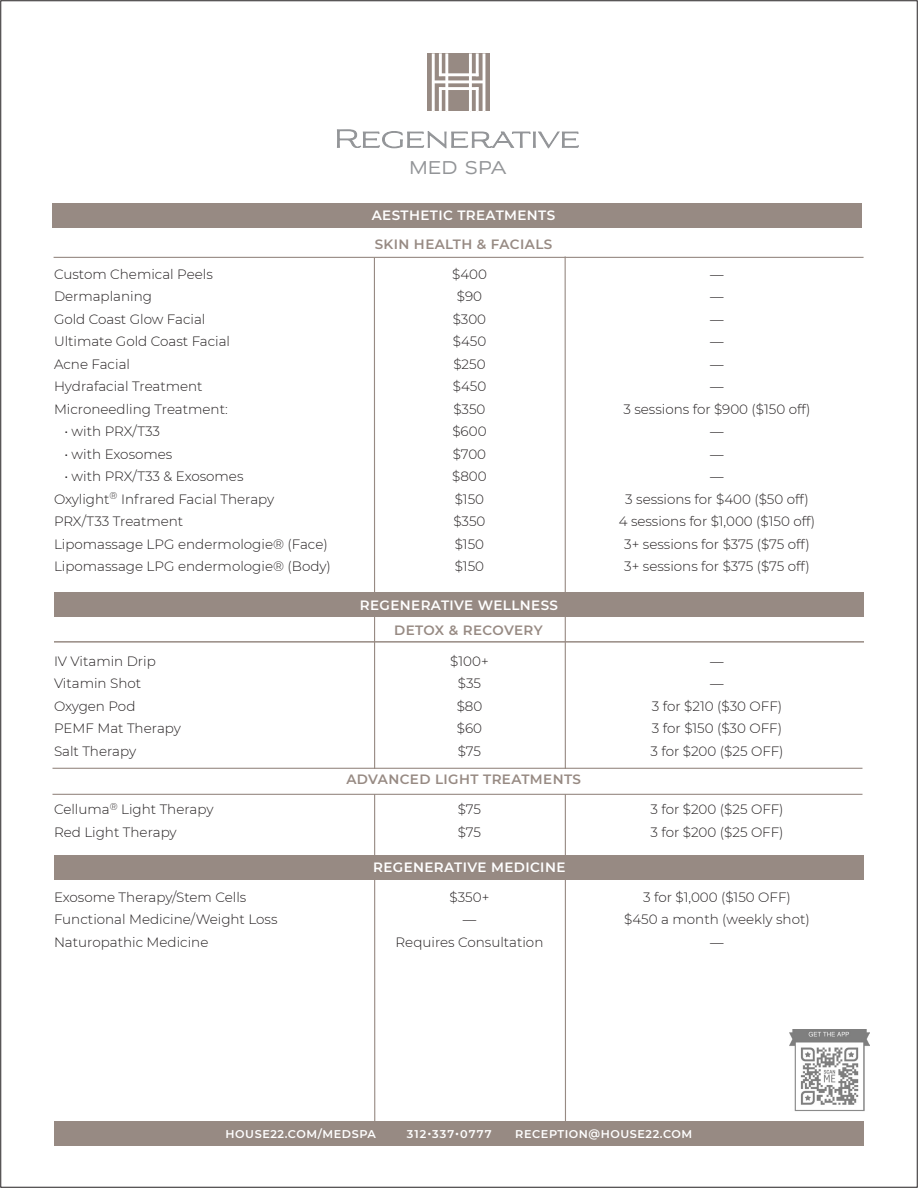
<style>
.page{position:relative;width:918px;height:1188px;background:#fff}
.page>*{position:absolute;margin:0;border:0;box-sizing:border-box;transform-origin:0 0}
.t1{font:18px "Biondi Sans Bk";letter-spacing:.06em;color:#939598}
.t2{font:300 13.5px "Montserrat";color:#231f20}
.t3{font:600 13.5px "Montserrat";letter-spacing:.03em;color:#fff}
.t4{font:600 13.5px "Montserrat";letter-spacing:.03em;color:#978a83}
.t5{font:600 11.25px "Montserrat";letter-spacing:.05em;color:#fff}
.t6{font:600 11.25px "Montserrat";letter-spacing:.1em;color:#fff}
</style>
<div class="page">
<hr style="left:565px;top:257px;width:1px;height:864px;background:#978a83">
<hr style="left:374px;top:258px;width:1px;height:863px;background:#978a83">
<div style="left:52px;top:769px;width:810px;height:24px;background:#fff"></div>
<hr style="left:54px;top:257px;width:810px;height:1px;background:#978a83">
<div style="left:54px;top:855px;width:810px;height:25px;background:#978a83"></div>
<div style="left:54px;top:1121px;width:810px;height:25px;background:#978a83"></div>
<div style="left:54px;top:592px;width:810px;height:25px;background:#978a83"></div>
<hr style="left:54px;top:641px;width:810px;height:2px;background:#978a83">
<hr style="left:52px;top:794px;width:810px;height:1px;background:#978a83">
<hr style="left:52px;top:768px;width:810px;height:1px;background:#978a83">
<div style="left:52px;top:203px;width:810px;height:25px;background:#978a83"></div>
<img style="left:790px;top:1030px;width:80px;height:81px">
<svg style="left:337px;top:129px;width:242px;height:19px"></svg>
<svg style="left:427px;top:54px;width:63px;height:57px;background:#9c8f88"></svg>
<hr style="left:432px;top:53px;width:3px;height:58px;background:#fff">
<hr style="left:445px;top:53px;width:3px;height:58px;background:#fff">
<hr style="left:469px;top:53px;width:3px;height:58px;background:#fff">
<hr style="left:483px;top:53px;width:2px;height:58px;background:#fff">
<hr style="left:433px;top:80px;width:52px;height:3px;background:#fff">
<hr style="left:476px;top:53px;width:3px;height:23px;background:#fff">
<hr style="left:439px;top:53px;width:3px;height:23px;background:#fff">
<hr style="left:439px;top:73px;width:40px;height:3px;background:#fff">
<hr style="left:476px;top:87px;width:3px;height:24px;background:#fff">
<hr style="left:439px;top:87px;width:3px;height:24px;background:#fff">
<hr style="left:439px;top:87px;width:40px;height:3px;background:#fff">
<p class="t1" style="left:410px;top:157px;width:98px">MED SPA</p>
<p class="t3" style="left:372px;top:206px;width:185px">AESTHETIC TREATMENTS</p>
<p class="t4" style="left:375px;top:234px;width:179px">SKIN HEALTH &amp; FACIALS</p>
<p class="t2" style="left:54px;top:265px;width:160px">Custom Chemical Peels</p>
<p class="t2" style="left:452px;top:265px;width:36px">$400</p>
<p class="t2" style="left:710px;top:265px;width:15px">—</p>
<p class="t2" style="left:54px;top:287px;width:100px">Dermaplaning</p>
<p class="t2" style="left:457px;top:287px;width:27px">$90</p>
<p class="t2" style="left:710px;top:287px;width:15px">—</p>
<p class="t2" style="left:54px;top:310px;width:153px">Gold Coast Glow Facial</p>
<p class="t2" style="left:453px;top:310px;width:35px">$300</p>
<p class="t2" style="left:710px;top:310px;width:15px">—</p>
<p class="t2" style="left:54px;top:332px;width:178px">Ultimate Gold Coast Facial</p>
<p class="t2" style="left:453px;top:332px;width:35px">$450</p>
<p class="t2" style="left:710px;top:332px;width:15px">—</p>
<p class="t2" style="left:54px;top:355px;width:78px">Acne Facial</p>
<p class="t2" style="left:453px;top:355px;width:34px">$250</p>
<p class="t2" style="left:710px;top:355px;width:15px">—</p>
<p class="t2" style="left:54px;top:377px;width:150px">Hydrafacial Treatment</p>
<p class="t2" style="left:453px;top:377px;width:35px">$450</p>
<p class="t2" style="left:710px;top:377px;width:15px">—</p>
<p class="t2" style="left:54px;top:400px;width:175px">Microneedling Treatment:</p>
<p class="t2" style="left:454px;top:400px;width:33px">$350</p>
<p class="t2" style="left:623px;top:400px;width:189px">3 sessions for $900 ($150 off)</p>
<p class="t2" style="left:64px;top:422px;width:97px">• with PRX/T33</p>
<p class="t2" style="left:452px;top:422px;width:36px">$600</p>
<p class="t2" style="left:710px;top:422px;width:15px">—</p>
<p class="t2" style="left:64px;top:445px;width:109px">• with Exosomes</p>
<p class="t2" style="left:453px;top:445px;width:35px">$700</p>
<p class="t2" style="left:710px;top:445px;width:15px">—</p>
<p class="t2" style="left:64px;top:467px;width:181px">• with PRX/T33 &amp; Exosomes</p>
<p class="t2" style="left:452px;top:467px;width:36px">$800</p>
<p class="t2" style="left:710px;top:467px;width:15px">—</p>
<p class="t2" style="left:54px;top:490px;width:222px">Oxylight<sup>®</sup> Infrared Facial Therapy</p>
<p class="t2" style="left:455px;top:490px;width:31px">$150</p>
<p class="t2" style="left:625px;top:490px;width:185px">3 sessions for $400 ($50 off)</p>
<p class="t2" style="left:54px;top:512px;width:131px">PRX/T33 Treatment</p>
<p class="t2" style="left:454px;top:512px;width:33px">$350</p>
<p class="t2" style="left:619px;top:512px;width:198px">4 sessions for $1,000 ($150 off)</p>
<p class="t2" style="left:54px;top:535px;width:275px">Lipomassage LPG endermologie® (Face)</p>
<p class="t2" style="left:455px;top:535px;width:31px">$150</p>
<p class="t2" style="left:624px;top:535px;width:187px">3+ sessions for $375 ($75 off)</p>
<p class="t2" style="left:54px;top:557px;width:278px">Lipomassage LPG endermologie® (Body)</p>
<p class="t2" style="left:455px;top:557px;width:31px">$150</p>
<p class="t2" style="left:624px;top:557px;width:187px">3+ sessions for $375 ($75 off)</p>
<p class="t3" style="left:360px;top:596px;width:200px">REGENERATIVE WELLNESS</p>
<p class="t4" style="left:394px;top:620px;width:150px">DETOX &amp; RECOVERY</p>
<p class="t2" style="left:54px;top:652px;width:103px">IV Vitamin Drip</p>
<p class="t2" style="left:450px;top:652px;width:40px">$100+</p>
<p class="t2" style="left:710px;top:652px;width:15px">—</p>
<p class="t2" style="left:54px;top:674px;width:89px">Vitamin Shot</p>
<p class="t2" style="left:458px;top:674px;width:25px">$35</p>
<p class="t2" style="left:710px;top:674px;width:15px">—</p>
<p class="t2" style="left:54px;top:697px;width:83px">Oxygen Pod</p>
<p class="t2" style="left:457px;top:697px;width:27px">$80</p>
<p class="t2" style="left:652px;top:697px;width:132px">3 for $210 ($30 OFF)</p>
<p class="t2" style="left:54px;top:719px;width:128px">PEMF Mat Therapy</p>
<p class="t2" style="left:457px;top:719px;width:27px">$60</p>
<p class="t2" style="left:652px;top:719px;width:132px">3 for $150 ($30 OFF)</p>
<p class="t2" style="left:54px;top:742px;width:84px">Salt Therapy</p>
<p class="t2" style="left:458px;top:742px;width:25px">$75</p>
<p class="t2" style="left:650px;top:742px;width:135px">3 for $200 ($25 OFF)</p>
<p class="t4" style="left:346px;top:769px;width:236px">ADVANCED LIGHT TREATMENTS</p>
<p class="t2" style="left:54px;top:800px;width:161px">Celluma<sup>®</sup> Light Therapy</p>
<p class="t2" style="left:458px;top:800px;width:25px">$75</p>
<p class="t2" style="left:650px;top:800px;width:135px">3 for $200 ($25 OFF)</p>
<p class="t2" style="left:54px;top:823px;width:124px">Red Light Therapy</p>
<p class="t2" style="left:458px;top:823px;width:25px">$75</p>
<p class="t2" style="left:650px;top:823px;width:135px">3 for $200 ($25 OFF)</p>
<p class="t3" style="left:373px;top:858px;width:194px">REGENERATIVE MEDICINE</p>
<p class="t2" style="left:54px;top:888px;width:194px">Exosome Therapy/Stem Cells</p>
<p class="t2" style="left:450px;top:888px;width:41px">$350+</p>
<p class="t2" style="left:643px;top:888px;width:149px">3 for $1,000 ($150 OFF)</p>
<p class="t2" style="left:54px;top:911px;width:225px">Functional Medicine/Weight Loss</p>
<p class="t2" style="left:463px;top:911px;width:15px">—</p>
<p class="t2" style="left:624px;top:911px;width:187px">$450 a month (weekly shot)</p>
<p class="t2" style="left:54px;top:933px;width:156px">Naturopathic Medicine</p>
<p class="t2" style="left:396px;top:933px;width:149px">Requires Consultation</p>
<p class="t2" style="left:710px;top:933px;width:15px">—</p>
<p class="t5" style="left:226px;top:1126px;width:152px">HOUSE22.COM/MEDSPA</p>
<p class="t6" style="left:407px;top:1126px;width:86px">312•337•0777</p>
<p class="t5" style="left:515px;top:1126px;width:179px">RECEPTION@HOUSE22.COM</p>
</div>
